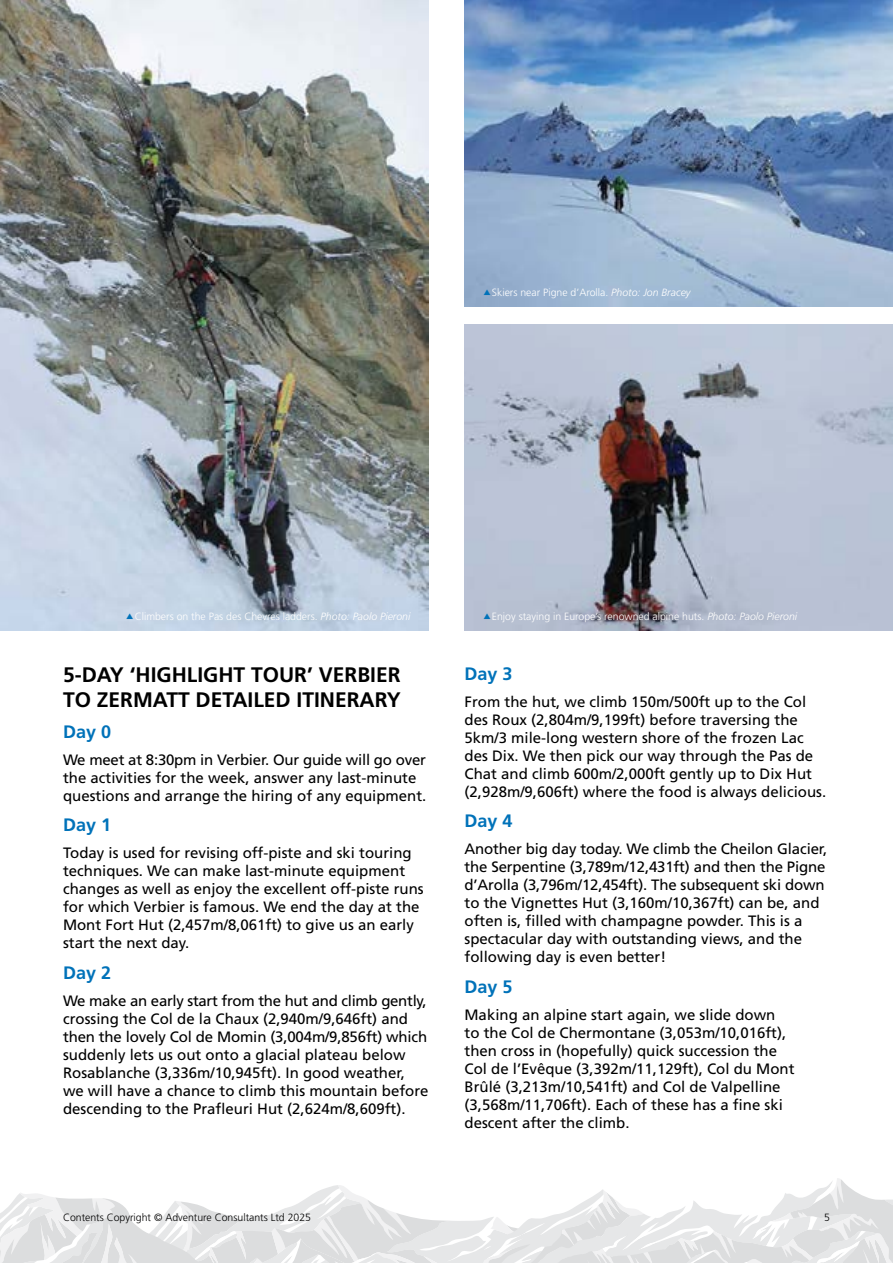
<style>
.page{position:relative;width:893px;height:1263px;background:#fff}
.page>*{position:absolute;margin:0;border:0;box-sizing:border-box;transform-origin:0 0}
.t1{font:700 21px/25.2px "Frutiger LT Std";color:#000}
.t2{font:700 18px "Frutiger LT Std";color:#0072b9}
.t3{font:15px/18px "Frutiger LT Std";color:#000}
.t4{font:300 10.5px "Frutiger LT Std";color:#fff}
.t5{font:300 10.5px "Frutiger LT Std";color:#000}
.s1{font-style:italic}
</style>
<div class="page">
<svg style="left:0;top:1178px;width:893px;height:85px"></svg>
<img style="left:464px;top:0;width:429px;height:306px">
<img style="left:0;top:0;width:428px;height:630px">
<img style="left:464px;top:324px;width:429px;height:306px">
<svg style="left:484px;top:289px;width:6px;height:6px"></svg>
<svg style="left:127px;top:613px;width:6px;height:6px"></svg>
<svg style="left:484px;top:613px;width:6px;height:6px"></svg>
<p class="t4" style="left:492px;top:287px;width:200px">Skiers near Pigne d’Arolla. <span class="s1">Photo: Jon Bracey</span></p>
<p class="t4" style="left:135px;top:611px;width:277px">Climbers on the Pas des Chevres ladders. <span class="s1">Photo: Paolo Pieroni</span></p>
<p class="t4" style="left:492px;top:611px;width:307px">Enjoy staying in Europe’s renowned alpine huts. <span class="s1">Photo: Paolo Pieroni</span></p>
<h1 class="t1" style="left:63px;top:662px;width:339px">5-DAY ‘HIGHLIGHT TOUR’ VERBIER<br>TO ZERMATT DETAILED ITINERARY</h1>
<p class="t2" style="left:63px;top:721px;width:50px">Day 0</p>
<p class="t3" style="left:63px;top:750px;width:365px">We meet at 8:30pm in Verbier. Our guide will go over the activities for the week, answer any last-minute questions and arrange the hiring of any equipment.</p>
<p class="t2" style="left:63px;top:814px;width:50px">Day 1</p>
<p class="t3" style="left:63px;top:844px;width:362px">Today is used for revising off-piste and ski touring techniques. We can make last-minute equipment changes as well as enjoy the excellent off-piste runs for which Verbier is famous. We end the day at the Mont Fort Hut (2,457m/8,061ft) to give us an early start the next day.</p>
<p class="t2" style="left:63px;top:962px;width:50px">Day 2</p>
<p class="t3" style="left:63px;top:992px;width:367px">We make an early start from the hut and climb gently, crossing the Col de la Chaux (2,940m/9,646ft) and then the lovely Col de Momin (3,004m/9,856ft) which suddenly lets us out onto a glacial plateau below Rosablanche (3,336m/10,945ft). In good weather, we will have a chance to climb this mountain before descending to the Prafleuri Hut (2,624m/8,609ft).</p>
<p class="t2" style="left:464px;top:663px;width:50px">Day 3</p>
<p class="t3" style="left:464px;top:692px;width:363px">From the hut, we climb 150m/500ft up to the Col des Roux (2,804m/9,199ft) before traversing the 5km/3 mile-long western shore of the frozen Lac des Dix. We then pick our way through the Pas de Chat and climb 600m/2,000ft gently up to Dix Hut (2,928m/9,606ft) where the food is always delicious.</p>
<p class="t2" style="left:464px;top:810px;width:50px">Day 4</p>
<p class="t3" style="left:464px;top:840px;width:364px">Another big day today. We climb the Cheilon Glacier, the Serpentine (3,789m/12,431ft) and then the Pigne d’Arolla (3,796m/12,454ft). The subsequent ski down to the Vignettes Hut (3,160m/10,367ft) can be, and often is, filled with champagne powder. This is a spectacular day with outstanding views, and the following day is even better!</p>
<p class="t2" style="left:464px;top:976px;width:50px">Day 5</p>
<p class="t3" style="left:464px;top:1006px;width:332px">Making an alpine start again, we slide down<br>to the Col de Chermontane (3,053m/10,016ft), then cross in (hopefully) quick succession the Col de l’Evêque (3,392m/11,129ft), Col du Mont Brûlé (3,213m/10,541ft) and Col de Valpelline (3,568m/11,706ft). Each of these has a fine ski descent after the climb.</p>
<p class="t5" style="left:63px;top:1211px;width:250px">Contents Copyright © Adventure Consultants Ltd 2025</p>
<p class="t5" style="left:824px;top:1211px;width:7px">5</p>
</div>
